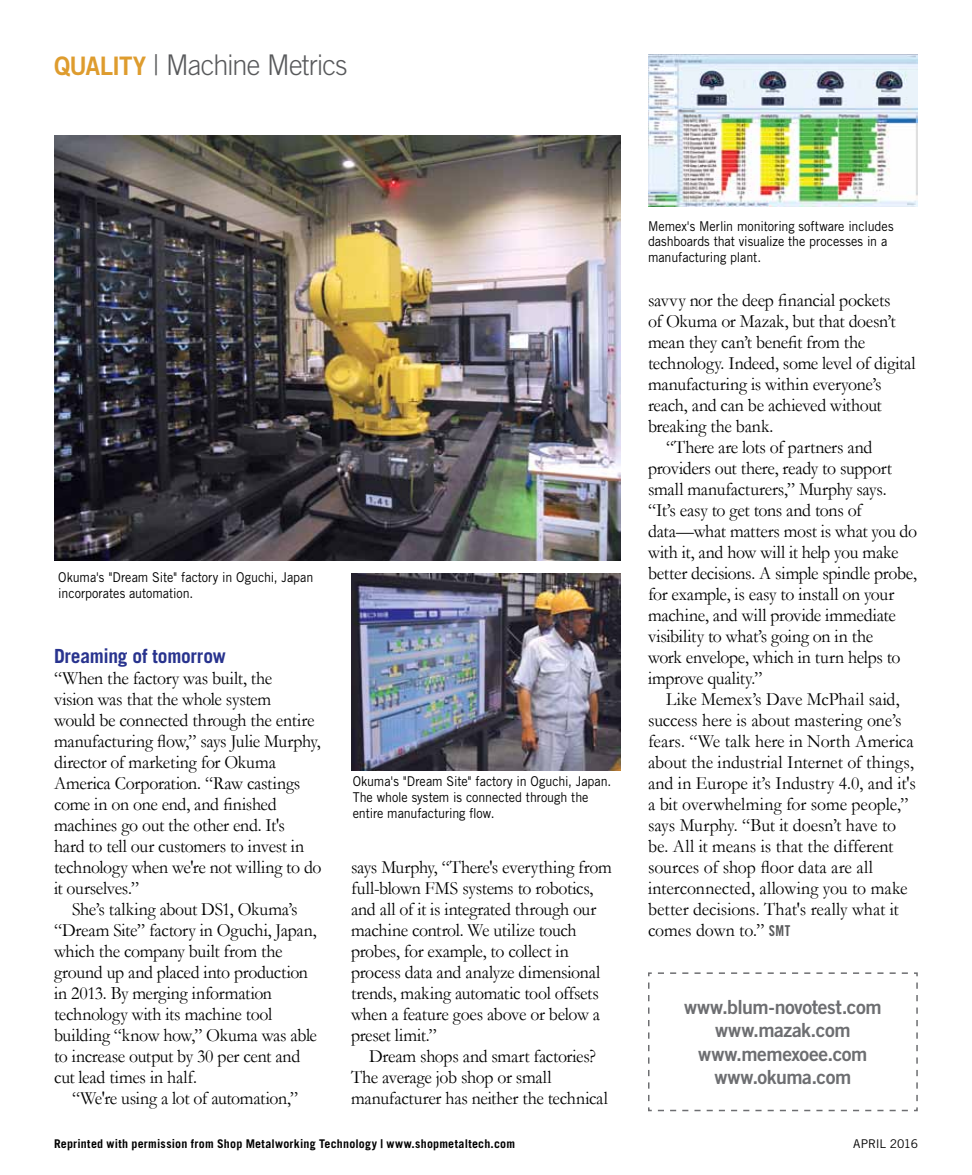
<style>
.page{position:relative;width:972px;height:1175px;background:#fff}
.page>*{position:absolute;margin:0;border:0;box-sizing:border-box;transform-origin:0 0}
.t1{font:300 28.5px "Trade Gothic LT Std";letter-spacing:-.025em;color:#58595b;scale:.95 1}
.t2{font:19.5px/23.4px "Trade Gothic LT Std Bd 2";letter-spacing:-.02em;color:#6d6e71;text-align:center}
.t3{font:700 19.5px "Trade Gothic LT Std";letter-spacing:-.015em;color:#28338e}
.t4{font:18.75px/21px "Garamond";letter-spacing:-.015em;color:#000;scale:.95 1}
.t5{font:18.75px "Garamond";letter-spacing:.005em;color:#000;scale:.95 1}
.t6{font:13.5px/15.8px "Trade Gothic LT Std";letter-spacing:-.005em;color:#000;scale:.93 1}
.t7{font:700 12px "Trade Gothic LT Std";letter-spacing:.02em;color:#000}
.t8{font:12px "Trade Gothic LT Std";letter-spacing:-.025em;color:#000}
.s1{font-family:"Trade Gothic LT Std Bd 2";font-weight:400;font-size:25.5px;color:#de9c2e}
.s2{font-family:"Trade Gothic LT Std Bd Cn 20";font-size:15px;color:#58595b}
</style>
<div class="page">
<svg style="left:648px;top:972px;width:270px;height:140px"></svg>
<img style="left:648px;top:54px;width:270px;height:153px">
<img style="left:54px;top:135px;width:567px;height:425px">
<img style="left:351px;top:574px;width:270px;height:197px">
<h1 class="t1" style="left:54px;top:48px;width:311px"><span class="s1">Quality</span> | Machine Metrics</h1>
<p class="t6" style="left:58px;top:569px;width:276px">Okuma's "Dream Site" factory in Oguchi, Japan incorporates automation.</p>
<p class="t3" style="left:54px;top:644px;width:173px">Dreaming of tomorrow</p>
<p class="t4" style="left:54px;top:667px;width:283px">“When the factory was built, the<br>vision was that the whole system<br>would be connected through the entire manufacturing flow,” says Julie Murphy, director of marketing for Okuma America Corporation. “Raw castings come in on one end, and finished machines go out the other end. It's<br>hard to tell our customers to invest in technology when we're not willing to do it ourselves.”</p>
<p class="t4" style="left:54px;top:898px;width:278px;text-indent:18px">She’s talking about DS1, Okuma’s “Dream Site” factory in Oguchi, Japan, which the company built from the ground up and placed into production in 2013. By merging information technology with its machine tool building “know how,” Okuma was able to increase output by 30 per cent and cut lead times in half.</p>
<p class="t4" style="left:72px;top:1087px;width:239px">“We're using a lot of automation,”</p>
<p class="t6" style="left:353px;top:773px;width:280px">Okuma's "Dream Site" factory in Oguchi, Japan.<br>The whole system is connected through the entire manufacturing flow.</p>
<p class="t4" style="left:351px;top:856px;width:276px">says Murphy, “There's everything from full-blown FMS systems to robotics, and all of it is integrated through our machine control. We utilize touch probes, for example, to collect in process data and analyze dimensional trends, making automatic tool offsets when a feature goes above or below a preset limit.”</p>
<p class="t4" style="left:351px;top:1045px;width:272px;text-indent:18px">Dream shops and smart factories?<br>The average job shop or small manufacturer has neither the technical</p>
<p class="t6" style="left:648px;top:218px;width:266px">Memex's Merlin monitoring software includes dashboards that visualize the processes in a manufacturing plant.</p>
<p class="t4" style="left:648px;top:289px;width:257px">savvy nor the deep financial pockets</p>
<p class="t4" style="left:648px;top:310px;width:262px">of Okuma or Mazak, but that doesn’t</p>
<p class="t4" style="left:648px;top:331px;width:230px">mean they can’t benefit from the</p>
<p class="t4" style="left:648px;top:352px;width:283px">technology. Indeed, some level of digital</p>
<p class="t4" style="left:648px;top:373px;width:247px">manufacturing is within everyone’s</p>
<p class="t4" style="left:648px;top:394px;width:248px">reach, and can be achieved without</p>
<p class="t4" style="left:648px;top:415px;width:133px">breaking the bank.</p>
<p class="t4" style="left:666px;top:436px;width:219px">“There are lots of partners and</p>
<p class="t4" style="left:648px;top:457px;width:258px">providers out there, ready to support</p>
<p class="t4" style="left:648px;top:478px;width:253px">small manufacturers,” Murphy says.</p>
<p class="t4" style="left:648px;top:499px;width:227px">“It’s easy to get tons and tons of</p>
<p class="t4" style="left:648px;top:520px;width:285px">data—what matters most is what you do</p>
<p class="t4" style="left:648px;top:541px;width:265px">with it, and how will it help you make</p>
<p class="t4" style="left:648px;top:562px;width:285px">better decisions. A simple spindle probe,</p>
<p class="t4" style="left:648px;top:583px;width:261px">for example, is easy to install on your</p>
<p class="t4" style="left:648px;top:604px;width:262px">machine, and will provide immediate</p>
<p class="t4" style="left:648px;top:625px;width:239px">visibility to what’s going on in the</p>
<p class="t4" style="left:648px;top:646px;width:268px">work envelope, which in turn helps to</p>
<p class="t4" style="left:648px;top:667px;width:122px">improve quality.”</p>
<p class="t4" style="left:666px;top:688px;width:247px">Like Memex’s Dave McPhail said,</p>
<p class="t4" style="left:648px;top:709px;width:268px">success here is about mastering one’s</p>
<p class="t5" style="left:648px;top:730px;width:281px">fears. “We talk here in North America</p>
<p class="t4" style="left:648px;top:751px;width:281px">about the industrial Internet of things,</p>
<p class="t4" style="left:648px;top:772px;width:283px">and in Europe it’s Industry 4.0, and it's</p>
<p class="t4" style="left:648px;top:793px;width:276px">a bit overwhelming for some people,”</p>
<p class="t4" style="left:648px;top:814px;width:263px">says Murphy. “But it doesn’t have to</p>
<p class="t4" style="left:648px;top:835px;width:260px">be. All it means is that the different</p>
<p class="t4" style="left:648px;top:856px;width:238px">sources of shop floor data are all</p>
<p class="t4" style="left:648px;top:877px;width:275px">interconnected, allowing you to make</p>
<p class="t4" style="left:648px;top:898px;width:266px">better decisions. That's really what it</p>
<p class="t4" style="left:648px;top:919px;width:151px">comes down to.” <span class="s2">SMT</span></p>
<p class="t2" style="left:684px;top:994px;width:199px">www.blum-novotest.com www.mazak.com www.memexoee.com www.okuma.com</p>
<p class="t7" style="left:54px;top:1135px;width:463px">Reprinted with permission from Shop Metalworking Technology | www.shopmetaltech.com</p>
<p class="t8" style="left:853px;top:1136px;width:66px">April 2016</p>
</div>
